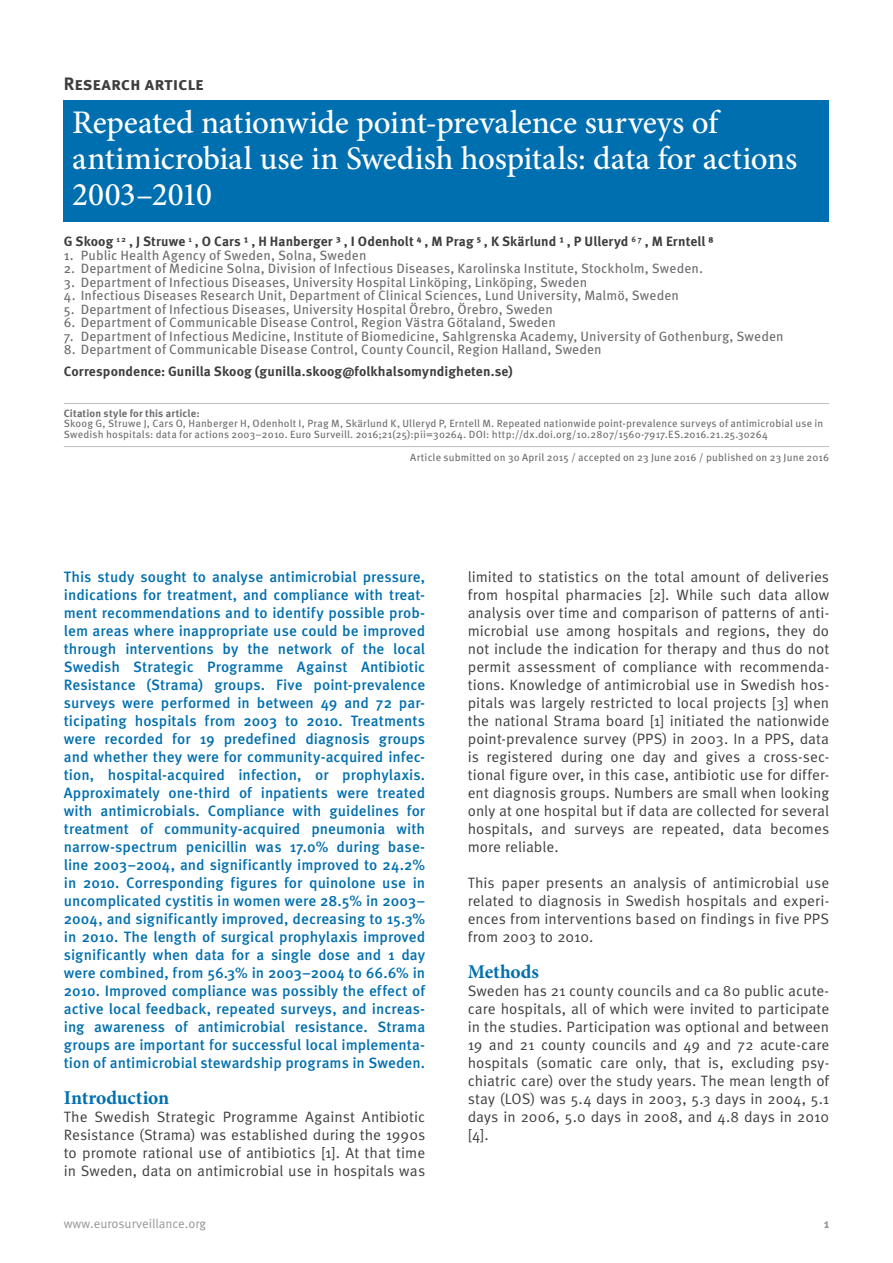
<style>
.page{position:relative;width:893px;height:1263px;background:#fff}
.page>*{position:absolute;margin:0;border:0;box-sizing:border-box;transform-origin:0 0}
.t1{font:500 33px/36px "Minion Pro";letter-spacing:-.005em;color:#fff}
.t2{font:700 19.5px "Minion Pro";color:#006faf}
.t3{font:700 18px "Meta Pro";color:#3e3e3f}
.t4{font:15px/18px "Meta Pro";color:#3e3e3f;text-align:justify}
.t5{font:500 15px/18px "Meta Pro";color:#006faf;text-align:justify}
.t6{font:13.5px "Meta Pro";letter-spacing:.01em;color:#6c6d70}
.t7{font:700 13.5px "Meta Pro";letter-spacing:.005em;color:#3e3e3f}
.t8{font:12.75px "Meta Pro";color:#939598}
.t9{font:700 12.75px "Meta Pro";color:#939598}
.t10{font:10.5px/10.5px "Meta Pro";letter-spacing:.015em;color:#6c6d70}
.t11{font:700 10.5px "Meta Pro";letter-spacing:.015em;color:#6c6d70}
</style>
<div class="page">
<hr style="left:64px;top:403px;width:765px;height:1px;background:#bcbdc0">
<hr style="left:64px;top:446px;width:765px;height:1px;background:#bcbdc0">
<div style="left:64px;top:100px;width:765px;height:122px;background:#006faf"></div>
<p class="t3" style="left:64px;top:72px;width:141px">Research article</p>
<h1 class="t1" style="left:72px;top:104px;width:727px">Repeated nationwide point-prevalence surveys of antimicrobial use in Swedish hospitals: data for actions<br>2003–2010</h1>
<p class="t7" style="left:64px;top:233px;width:651px">G Skoog <sup>1</sup> <sup>2</sup> , J Struwe <sup>1</sup> , O Cars ¹ , H Hanberger ³ , I Odenholt ⁴ , M Prag ⁵ , K Skärlund ¹ , P Ulleryd <sup>6</sup> <sup>7</sup> , M Erntell ⁸</p>
<p class="t6" style="left:64px;top:247px;width:304px">1. Public Health Agency of Sweden, Solna, Sweden</p>
<p class="t6" style="left:64px;top:260px;width:641px">2. Department of Medicine Solna, Division of Infectious Diseases, Karolinska Institute, Stockholm, Sweden.</p>
<p class="t6" style="left:64px;top:274px;width:525px">3. Department of Infectious Diseases, University Hospital Linköping, Linköping, Sweden</p>
<p class="t6" style="left:64px;top:287px;width:617px">4. Infectious Diseases Research Unit, Department of Clinical Sciences, Lund University, Malmö, Sweden</p>
<p class="t6" style="left:64px;top:301px;width:490px">5. Department of Infectious Diseases, University Hospital Örebro, Örebro, Sweden</p>
<p class="t6" style="left:64px;top:314px;width:494px">6. Department of Communicable Disease Control, Region Västra Götaland, Sweden</p>
<p class="t6" style="left:64px;top:328px;width:721px">7. Department of Infectious Medicine, Institute of Biomedicine, Sahlgrenska Academy, University of Gothenburg, Sweden</p>
<p class="t6" style="left:64px;top:341px;width:539px">8. Department of Communicable Disease Control, County Council, Region Halland, Sweden</p>
<p class="t7" style="left:64px;top:363px;width:450px">Correspondence: Gunilla Skoog (gunilla.skoog@folkhalsomyndigheten.se)</p>
<p class="t11" style="left:64px;top:406px;width:137px">Citation style for this article:</p>
<p class="t10" style="left:64px;top:419px;width:761px">Skoog G, Struwe J, Cars O, Hanberger H, Odenholt I, Prag M, Skärlund K, Ulleryd P, Erntell M. Repeated nationwide point-prevalence surveys of antimicrobial use in<br>Swedish hospitals: data for actions 2003–2010. Euro Surveill. 2016;21(25):pii=30264. DOI: http://dx.doi.org/10.2807/1560-7917.ES.2016.21.25.30264</p>
<p class="t10" style="left:410px;top:452px;width:420px">Article submitted on 30 April 2015 / accepted on 23 June 2016 / published on 23 June 2016</p>
<p class="t5" style="left:64px;top:568px;width:363px">This study sought to analyse antimicrobial pressure, indications for treatment, and compliance with treat&shy;ment recommendations and to identify possible prob&shy;lem areas where inappropriate use could be improved through interventions by the network of the local Swedish Strategic Programme Against Antibiotic Resistance (Strama) groups. Five point-prevalence surveys were performed in between 49 and 72 par&shy;ticipating hospitals from 2003 to 2010. Treatments were recorded for 19 predefined diagnosis groups and whether they were for community-acquired infec&shy;tion, hospital-acquired infection, or prophylaxis.<br>Approximately one-third of inpatients were treated with antimicrobials. Compliance with guidelines for treatment of community-acquired pneumonia with narrow-spectrum penicillin was 17.0% during base&shy;line 2003–2004, and significantly improved to 24.2% in 2010. Corresponding figures for quinolone use in uncomplicated cystitis in women were 28.5% in 2003– 2004, and significantly improved, decreasing to 15.3% in 2010. The length of surgical prophylaxis improved significantly when data for a single dose and 1 day were combined, from 56.3% in 2003–2004 to 66.6% in 2010. Improved compliance was possibly the effect of active local feedback, repeated surveys, and increas&shy;ing awareness of antimicrobial resistance. Strama groups are important for successful local implementa&shy;tion of antimicrobial stewardship programs in Sweden.</p>
<h2 class="t2" style="left:64px;top:1084px;width:107px">Introduction</h2>
<p class="t4" style="left:64px;top:1108px;width:363px">The Swedish Strategic Programme Against Antibiotic Resistance (Strama) was established during the 1990s to promote rational use of antibiotics [1]. At that time in Sweden, data on antimicrobial use in hospitals was</p>
<p class="t4" style="left:468px;top:568px;width:363px">limited to statistics on the total amount of deliveries from hospital pharmacies [2]. While such data allow analysis over time and comparison of patterns of anti&shy;microbial use among hospitals and regions, they do not include the indication for therapy and thus do not permit assessment of compliance with recommenda&shy;tions. Knowledge of antimicrobial use in Swedish hos&shy;pitals was largely restricted to local projects [3] when the national Strama board [1] initiated the nationwide point-prevalence survey (PPS) in 2003. In a PPS, data is registered during one day and gives a cross-sec&shy;tional figure over, in this case, antibiotic use for differ&shy;ent diagnosis groups. Numbers are small when looking only at one hospital but if data are collected for several hospitals, and surveys are repeated, data becomes more reliable.</p>
<p class="t4" style="left:468px;top:874px;width:363px">This paper presents an analysis of antimicrobial use related to diagnosis in Swedish hospitals and experi&shy;ences from interventions based on findings in five PPS from 2003 to 2010.</p>
<h2 class="t2" style="left:468px;top:958px;width:73px">Methods</h2>
<p class="t4" style="left:468px;top:982px;width:363px">Sweden has 21 county councils and ca 80 public acute&shy;care hospitals, all of which were invited to participate in the studies. Participation was optional and between 19 and 21 county councils and 49 and 72 acute-care hospitals (somatic care only, that is, excluding psy&shy;chiatric care) over the study years. The mean length of stay (LOS) was 5.4 days in 2003, 5.3 days in 2004, 5.1 days in 2006, 5.0 days in 2008, and 4.8 days in 2010 [4].</p>
<p class="t8" style="left:64px;top:1215px;width:144px">www.eurosurveillance.org</p>
<p class="t9" style="left:824px;top:1215px;width:7px">1</p>
</div>
